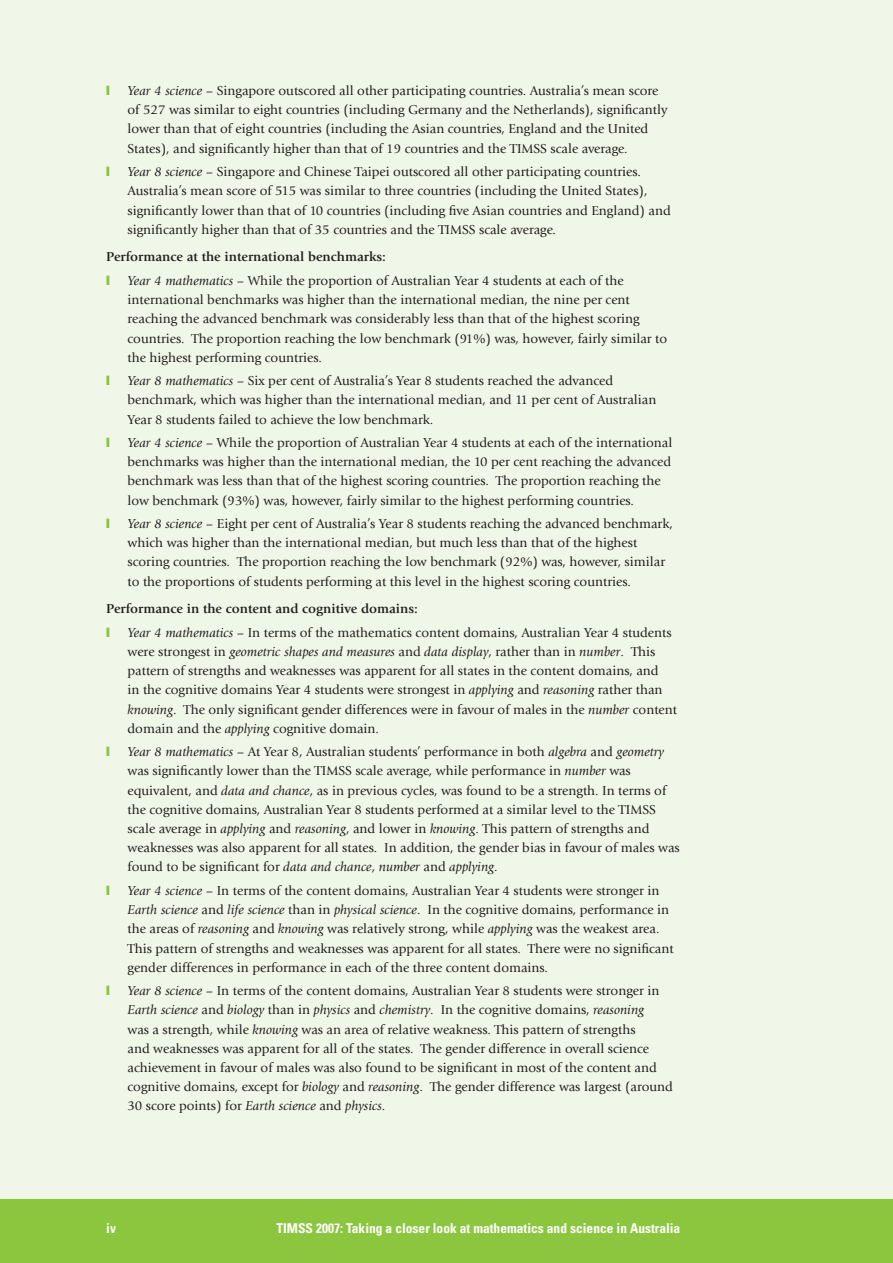
<style>
.page{position:relative;width:893px;height:1263px;background:#f1f7e8}
.page>*{position:absolute;margin:0;border:0;box-sizing:border-box;transform-origin:0 0}
.t1{font:13.5px/19.2px "Giovanni";color:#231f20}
.t2{font:700 13.5px "Giovanni";color:#231f20}
.t3{font:700 condensed 13.5px "Univers";color:#fff}
.s1{font-style:italic}
</style>
<div class="page">
<div style="left:0;top:1199px;width:893px;height:64px;background:#8bc63e"></div>
<p class="t1" style="left:128px;top:81px;width:541px"><span class="s1">Year 4 science</span> – Singapore outscored all other participating countries. Australia’s mean score of 527 was similar to eight countries (including Germany and the Netherlands), significantly lower than that of eight countries (including the Asian countries, England and the United States), and significantly higher than that of 19 countries and the TIMSS scale average.</p>
<p class="t1" style="left:128px;top:162px;width:545px"><span class="s1">Year 8 science</span> – Singapore and Chinese Taipei outscored all other participating countries.<br>Australia’s mean score of 515 was similar to three countries (including the United States), significantly lower than that of 10 countries (including five Asian countries and England) and significantly higher than that of 35 countries and the TIMSS scale average.</p>
<p class="t2" style="left:106px;top:249px;width:281px">Performance at the international benchmarks:</p>
<p class="t1" style="left:128px;top:271px;width:541px"><span class="s1">Year 4 mathematics</span> – While the proportion of Australian Year 4 students at each of the international benchmarks was higher than the international median, the nine per cent reaching the advanced benchmark was considerably less than that of the highest scoring countries. The proportion reaching the low benchmark (91%) was, however, fairly similar to the highest performing countries.</p>
<p class="t1" style="left:128px;top:371px;width:530px"><span class="s1">Year 8 mathematics</span> – Six per cent of Australia’s Year 8 students reached the advanced benchmark, which was higher than the international median, and 11 per cent of Australian<br>Year 8 students failed to achieve the low benchmark.</p>
<p class="t1" style="left:128px;top:433px;width:546px"><span class="s1">Year 4 science</span> – While the proportion of Australian Year 4 students at each of the international benchmarks was higher than the international median, the 10 per cent reaching the advanced benchmark was less than that of the highest scoring countries. The proportion reaching the low benchmark (93%) was, however, fairly similar to the highest performing countries.</p>
<p class="t1" style="left:128px;top:514px;width:547px"><span class="s1">Year 8 science</span> – Eight per cent of Australia’s Year 8 students reaching the advanced benchmark, which was higher than the international median, but much less than that of the highest scoring countries. The proportion reaching the low benchmark (92%) was, however, similar to the proportions of students performing at this level in the highest scoring countries.</p>
<p class="t2" style="left:106px;top:601px;width:313px">Performance in the content and cognitive domains:</p>
<p class="t1" style="left:128px;top:623px;width:551px"><span class="s1">Year 4 mathematics</span> – In terms of the mathematics content domains, Australian Year 4 students were strongest in <span class="s1">geometric shapes and measures</span> and <span class="s1">data display</span>, rather than in <span class="s1">number</span>. This pattern of strengths and weaknesses was apparent for all states in the content domains, and<br>in the cognitive domains Year 4 students were strongest in <span class="s1">applying</span> and <span class="s1">reasoning</span> rather than <span class="s1">knowing</span>. The only significant gender differences were in favour of males in the <span class="s1">number</span> content domain and the <span class="s1">applying</span> cognitive domain.</p>
<p class="t1" style="left:128px;top:742px;width:554px"><span class="s1">Year 8 mathematics</span> – At Year 8, Australian students’ performance in both <span class="s1">algebra</span> and <span class="s1">geometry </span>was significantly lower than the TIMSS scale average, while performance in <span class="s1">number</span> was equivalent, and <span class="s1">data and chance</span>, as in previous cycles, was found to be a strength. In terms of the cognitive domains, Australian Year 8 students performed at a similar level to the TIMSS scale average in <span class="s1">applying</span> and <span class="s1">reasoning</span>, and lower in <span class="s1">knowing</span>. This pattern of strengths and weaknesses was also apparent for all states. In addition, the gender bias in favour of males was found to be significant for <span class="s1">data and chance</span>, <span class="s1">number</span> and <span class="s1">applying</span>.</p>
<p class="t1" style="left:128px;top:881px;width:548px"><span class="s1">Year 4 science</span> – In terms of the content domains, Australian Year 4 students were stronger in <span class="s1">Earth science</span> and <span class="s1">life science</span> than in <span class="s1">physical science</span>. In the cognitive domains, performance in the areas of <span class="s1">reasoning</span> and <span class="s1">knowing</span> was relatively strong, while <span class="s1">applying</span> was the weakest area.<br>This pattern of strengths and weaknesses was apparent for all states. There were no significant gender differences in performance in each of the three content domains.</p>
<p class="t1" style="left:128px;top:981px;width:547px"><span class="s1">Year 8 science</span> – In terms of the content domains, Australian Year 8 students were stronger in <span class="s1">Earth science</span> and <span class="s1">biology</span> than in <span class="s1">physics</span> and <span class="s1">chemistry</span>. In the cognitive domains, <span class="s1">reasoning<br></span>was a strength, while <span class="s1">knowing</span> was an area of relative weakness. This pattern of strengths<br>and weaknesses was apparent for all of the states. The gender difference in overall science achievement in favour of males was also found to be significant in most of the content and cognitive domains, except for <span class="s1">biology</span> and <span class="s1">reasoning</span>. The gender difference was largest (around 30 score points) for <span class="s1">Earth science</span> and <span class="s1">physics</span>.</p>
<p class="t3" style="left:106px;top:1220px;width:11px">iv</p>
<p class="t3" style="left:276px;top:1220px;width:405px">TIMSS 2007: Taking a closer look at mathematics and science in Australia</p>
</div>
